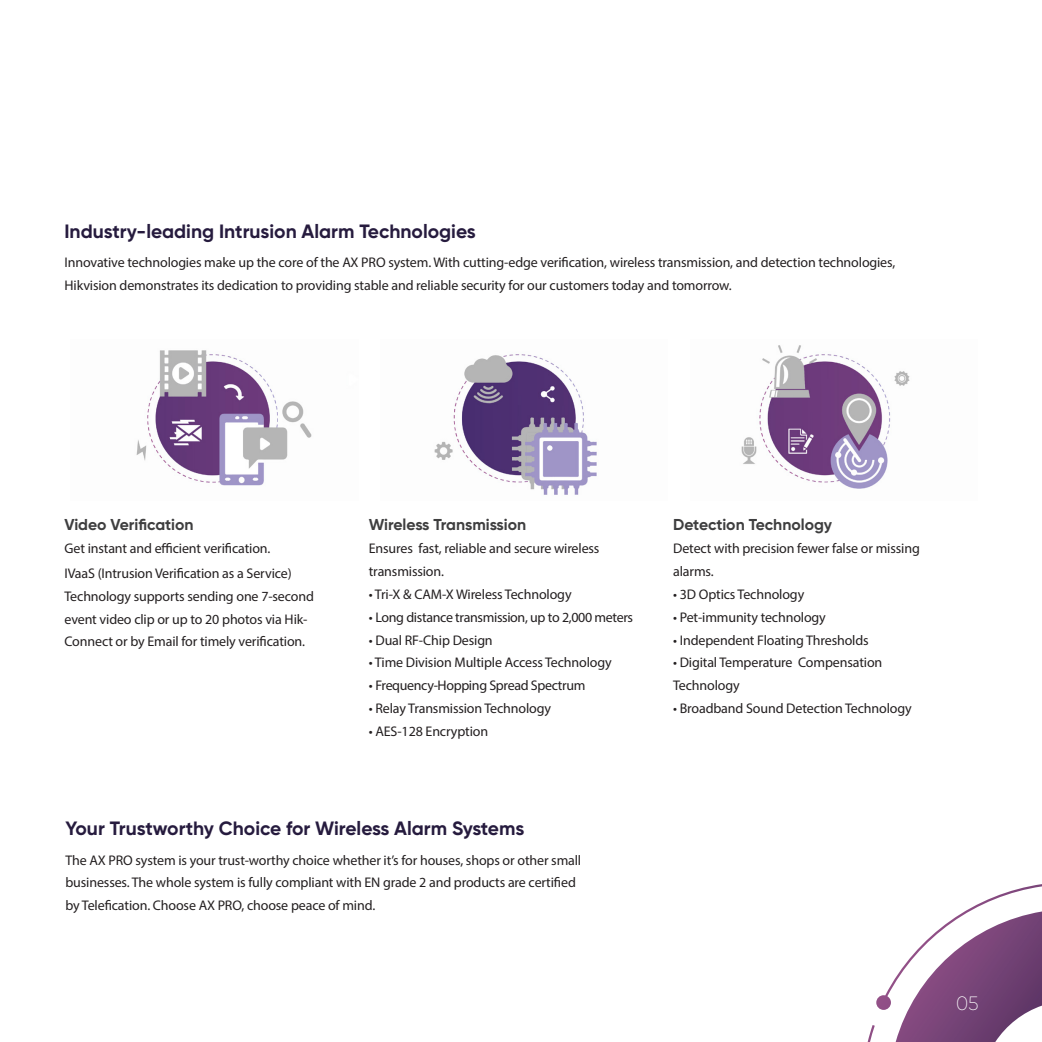
<style>
.page{position:relative;width:1042px;height:1042px;background:#fff}
.page>*{position:absolute;margin:0;border:0;box-sizing:border-box;transform-origin:0 0}
.t1{font:700 19.25px "Gilroy";color:#261b3e}
.t2{font:200 19.25px "Gilroy";color:#fff}
.t3{font:700 15.75px "Gilroy";color:#3e3e3f}
.t4{font:14px/22.8px "Myriad Pro";letter-spacing:-.01em;color:#231f20}
</style>
<div class="page">
<img style="left:136px;top:350px;width:176px;height:136px">
<img style="left:434px;top:354px;width:163px;height:141px">
<img style="left:741px;top:345px;width:169px;height:144px">
<svg style="left:867px;top:884px;width:175px;height:158px"></svg>
<p class="t1" style="left:64px;top:219px;width:413px">Industry-leading Intrusion Alarm Technologies</p>
<p class="t4" style="left:64px;top:251px;width:832px">Innovative technologies make up the core of the AX PRO system. With cutting-edge verification, wireless transmission, and detection technologies,<br>Hikvision demonstrates its dedication to providing stable and reliable security for our customers today and tomorrow.</p>
<p class="t3" style="left:64px;top:514px;width:131px">Video Verification</p>
<p class="t3" style="left:369px;top:514px;width:159px">Wireless Transmission</p>
<p class="t3" style="left:673px;top:514px;width:160px">Detection Technology</p>
<p class="t4" style="left:64px;top:537px;width:207px">Get instant and efficient verification.</p>
<p class="t4" style="left:64px;top:562px;width:251px">IVaaS (Intrusion Verification as a Service)<br>Technology supports sending one 7-second event video clip or up to 20 photos via Hik-Connect or by Email for timely verification.</p>
<p class="t4" style="left:369px;top:537px;width:232px">Ensures fast, reliable and secure wireless transmission.</p>
<p class="t4" style="left:369px;top:583px;width:204px">• Tri-X &amp; CAM-X Wireless Technology</p>
<p class="t4" style="left:369px;top:605px;width:266px">• Long distance transmission, up to 2,000 meters</p>
<p class="t4" style="left:369px;top:628px;width:125px">• Dual RF-Chip Design</p>
<p class="t4" style="left:369px;top:651px;width:244px">• Time Division Multiple Access Technology</p>
<p class="t4" style="left:369px;top:674px;width:218px">• Frequency-Hopping Spread Spectrum</p>
<p class="t4" style="left:369px;top:696px;width:184px">• Relay Transmission Technology</p>
<p class="t4" style="left:369px;top:719px;width:121px">• AES-128 Encryption</p>
<p class="t1" style="left:65px;top:816px;width:460px">Your Trustworthy Choice for Wireless Alarm Systems</p>
<p class="t4" style="left:65px;top:848px;width:517px">The AX PRO system is your trust-worthy choice whether it’s for houses, shops or other small businesses. The whole system is fully compliant with EN grade 2 and products are certified by Telefication. Choose AX PRO, choose peace of mind.</p>
<p class="t4" style="left:673px;top:537px;width:248px">Detect with precision fewer false or missing alarms.</p>
<p class="t4" style="left:673px;top:583px;width:133px">• 3D Optics Technology</p>
<p class="t4" style="left:673px;top:605px;width:154px">• Pet-immunity technology</p>
<p class="t4" style="left:673px;top:628px;width:197px">• Independent Floating Thresholds</p>
<p class="t4" style="left:673px;top:651px;width:211px">• Digital Temperature Compensation<br>Technology</p>
<p class="t4" style="left:673px;top:696px;width:240px">• Broadband Sound Detection Technology</p>
<p class="t2" style="left:956px;top:991px;width:24px">05</p>
</div>
